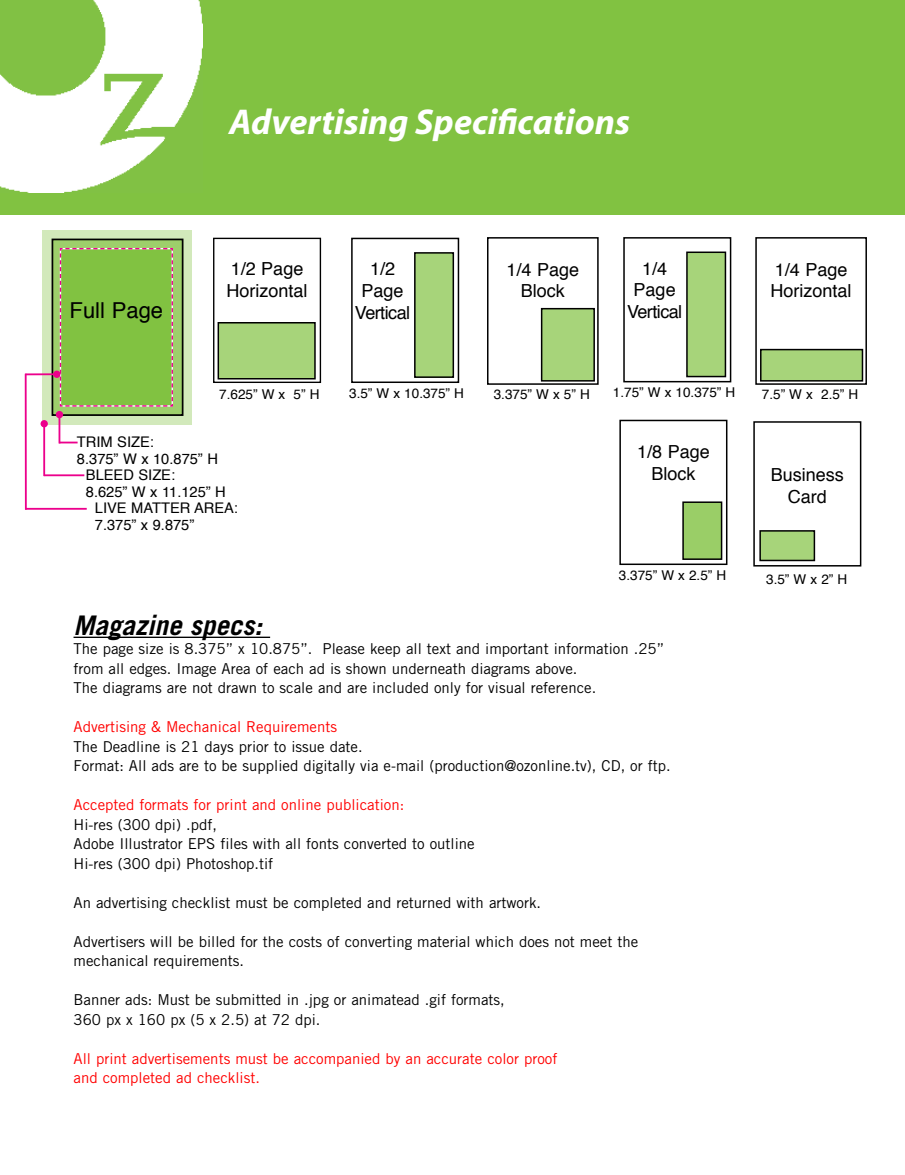
<style>
.page{position:relative;width:905px;height:1175px;background:#fff}
.page>*{position:absolute;margin:0;border:0;box-sizing:border-box;transform-origin:0 0}
.t1{font:italic 700 36px "Myriad";color:#fff}
.t2{font:italic 700 27px "Trade Gothic";color:#000}
.t3{font:22.05px "Helvetica";color:#000}
.t4{font:18px/21.6px "Helvetica";color:#000;text-align:center}
.t5{font:15px/19.5px "Trade Gothic";color:#000}
.t6{font:15px/19.5px "Trade Gothic";color:#f00}
.t7{font:14.7px "Helvetica";color:#000}
.t8{font:13.5px "Helvetica";color:#000}
</style>
<div class="page">
<div style="left:0;top:0;width:904px;height:214px;background:#81c241"></div>
<img style="left:0;top:0;width:202px;height:192px">
<hr style="left:74px;top:636px;width:196px;height:2px;background:#000">
<div style="left:619px;top:420px;width:108px;height:145px;border:2px solid #000"></div>
<div style="left:683px;top:502px;width:38px;height:57px;background:#9ace67"></div>
<div style="left:682px;top:501px;width:40px;height:59px;border:2px solid #000"></div>
<div style="left:487px;top:237px;width:111px;height:148px;border:2px solid #000"></div>
<div style="left:541px;top:309px;width:53px;height:72px;background:#a7d47a"></div>
<div style="left:541px;top:308px;width:54px;height:73px;border:2px solid #000"></div>
<div style="left:213px;top:238px;width:108px;height:145px;border:1px solid #000"></div>
<div style="left:218px;top:323px;width:97px;height:56px;background:#a7d47a"></div>
<div style="left:217px;top:322px;width:99px;height:57px;border:2px solid #000"></div>
<div style="left:753px;top:421px;width:108px;height:145px;border:2px solid #000"></div>
<div style="left:760px;top:531px;width:54px;height:29px;background:#a7d47a"></div>
<div style="left:759px;top:530px;width:56px;height:31px;border:2px solid #000"></div>
<div style="left:351px;top:238px;width:108px;height:145px;border:2px solid #000"></div>
<div style="left:415px;top:253px;width:38px;height:124px;background:#a7d47a"></div>
<div style="left:414px;top:252px;width:40px;height:126px;border:2px solid #000"></div>
<div style="left:42px;top:230px;width:149px;height:194px;background:#d2e9bb"></div>
<div style="left:52px;top:239px;width:131px;height:176px;background:#9dcf6b"></div>
<div style="left:52px;top:238px;width:131px;height:178px;border:2px solid #000"></div>
<svg style="left:59px;top:248px;width:114px;height:159px;background:#85bf46"></svg>
<div style="left:56px;top:411px;width:7px;height:7px;background:#ec008c;border-radius:50%"></div>
<svg style="left:59px;top:414px;width:19px;height:29px"></svg>
<hr style="left:43px;top:424px;width:2px;height:52px;background:#ec008c">
<div style="left:41px;top:420px;width:7px;height:7px;background:#ec008c;border-radius:50%"></div>
<hr style="left:44px;top:474px;width:40px;height:2px;background:#ec008c">
<hr style="left:25px;top:374px;width:2px;height:136px;background:#ec008c">
<hr style="left:25px;top:508px;width:62px;height:2px;background:#ec008c">
<hr style="left:25px;top:373px;width:32px;height:2px;background:#ec008c">
<div style="left:53px;top:370px;width:7px;height:8px;background:#ec008c;border-radius:50%"></div>
<div style="left:755px;top:237px;width:111px;height:148px;border:2px solid #000"></div>
<div style="left:760px;top:349px;width:102px;height:32px;background:#a7d47a"></div>
<div style="left:760px;top:349px;width:103px;height:32px;border:2px solid #000"></div>
<div style="left:623px;top:237px;width:108px;height:145px;border:2px solid #000"></div>
<div style="left:687px;top:252px;width:38px;height:124px;background:#a7d47a"></div>
<div style="left:686px;top:251px;width:40px;height:126px;border:2px solid #000"></div>
<h1 class="t1" style="left:229px;top:104px;width:402px">Advertising Specifications</h1>
<p class="t4" style="left:226px;top:257px;width:83px;text-align:left">1/2 Page<br>Horizontal</p>
<p class="t4" style="left:361px;top:258px;width:44px">1/2<br>Page</p>
<h3 class="t3" style="left:70px;top:291px;width:95px">Full Page</h3>
<h3 class="t3" style="left:70px;top:297px;width:95px">Full Page</h3>
<p class="t4" style="left:355px;top:301px;width:57px">Vertical</p>
<p class="t4" style="left:506px;top:258px;width:74px">1/4 Page<br>Block</p>
<p class="t4" style="left:627px;top:257px;width:57px">1/4<br>Page<br>Vertical</p>
<p class="t4" style="left:770px;top:258px;width:83px;text-align:left">1/4 Page<br>Horizontal</p>
<p class="t8" style="left:219px;top:382px;width:102px">7.625” W x 5” H</p>
<p class="t7" style="left:77px;top:429px;width:78px">trim size:</p>
<p class="t7" style="left:77px;top:446px;width:142px">8.375” W x 10.875” H</p>
<p class="t7" style="left:86px;top:462px;width:91px">bleed size:</p>
<p class="t7" style="left:86px;top:479px;width:141px">8.625” W x 11.125” H</p>
<p class="t7" style="left:95px;top:495px;width:145px">live matter area:</p>
<p class="t7" style="left:95px;top:512px;width:101px">7.375” x 9.875”</p>
<p class="t8" style="left:349px;top:381px;width:116px">3.5” W x 10.375” H</p>
<p class="t8" style="left:494px;top:383px;width:98px">3.375” W x 5” H</p>
<p class="t8" style="left:613px;top:380px;width:124px">1.75” W x 10.375” H</p>
<p class="t8" style="left:761px;top:383px;width:98px">7.5” W x 2.5” H</p>
<p class="t4" style="left:637px;top:440px;width:74px">1/8 Page<br>Block</p>
<p class="t4" style="left:770px;top:463px;width:75px">Business<br>Card</p>
<p class="t8" style="left:619px;top:563px;width:109px">3.375” W x 2.5” H</p>
<p class="t8" style="left:766px;top:567px;width:83px">3.5” W x 2” H</p>
<h2 class="t2" style="left:74px;top:608px;width:190px">Magazine specs:</h2>
<p class="t5" style="left:74px;top:639px;width:592px">The page size is 8.375” x 10.875”. Please keep all text and important information .25” from all edges. Image Area of each ad is shown underneath diagrams above.<br>The diagrams are not drawn to scale and are included only for visual reference.</p>
<p class="t6" style="left:74px;top:717px;width:265px">Advertising &amp; Mechanical Requirements</p>
<p class="t5" style="left:74px;top:736px;width:598px">The Deadline is 21 days prior to issue date.<br>Format: All ads are to be supplied digitally via e-mail (production@ozonline.tv), CD, or ftp.</p>
<p class="t6" style="left:74px;top:795px;width:332px">Accepted formats for print and online publication:</p>
<p class="t5" style="left:74px;top:814px;width:403px">Hi-res (300 dpi) .pdf,<br>Adobe Illustrator EPS files with all fonts converted to outline<br>Hi-res (300 dpi) Photoshop.tif</p>
<p class="t5" style="left:74px;top:892px;width:469px">An advertising checklist must be completed and returned with artwork.</p>
<p class="t5" style="left:74px;top:931px;width:566px">Advertisers will be billed for the costs of converting material which does not meet the mechanical requirements.</p>
<p class="t5" style="left:74px;top:990px;width:433px">Banner ads: Must be submitted in .jpg or animatead .gif formats,<br>360 px x 160 px (5 x 2.5) at 72 dpi.</p>
<p class="t6" style="left:74px;top:1048px;width:485px">All print advertisements must be accompanied by an accurate color proof and completed ad checklist.</p>
</div>
